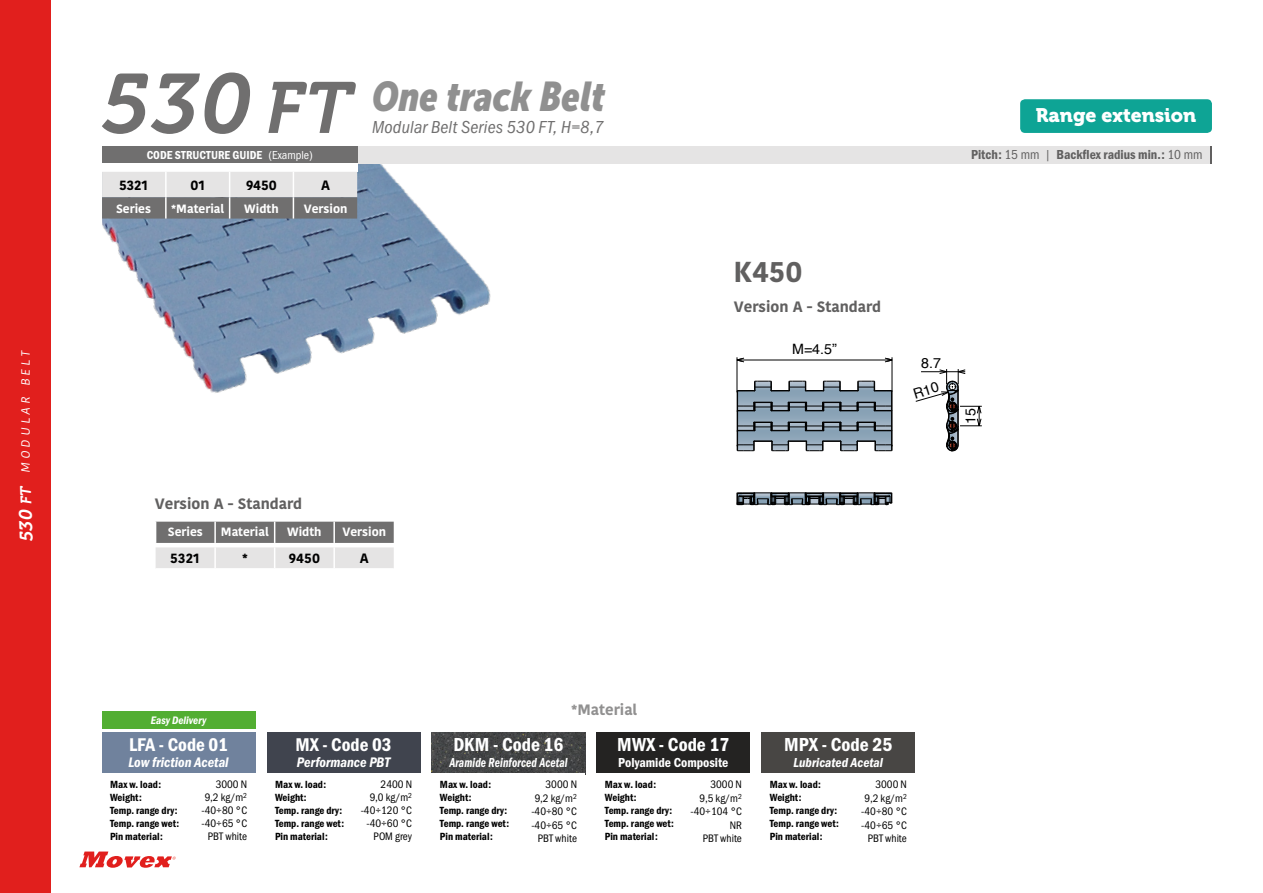
<style>
.page{position:relative;width:1263px;height:893px;background:#fff}
.page>*{position:absolute;margin:0;border:0;box-sizing:border-box;transform-origin:0 0}
.t1{font:italic 83.7px "Museo 700";color:#706f6f}
.t2{font:italic 41.25px "Museo Sans Cond 900";color:#909090}
.t3{font:700 28.8px "Kohinoor Bangla";color:#616060}
.t4{font:19.5px "Franklin Gothic URW Con Dem";color:#fff}
.t5{font:19.5px "Museo 900";color:#fff}
.t6{font:19.05px "Franklin Gothic URW Con Dem";color:#fff}
.t7{font:italic 18.15px "Museo 700";color:#fff}
.t8{font:18px "Franklin Gothic URW Con Boo Ita";letter-spacing:.01em;color:#706f6f}
.t9{font:700 15px "Kohinoor Bangla";color:#616060}
.t10{font:14.4px "Franklin Gothic URW Con Dem Ita";color:#fff}
.t11{font:14.25px "Helvetica";color:#000}
.t12{font:13.5px "Franklin Gothic URW Con Dem";color:#616060}
.t13{font:13.5px "Franklin Gothic URW Con Dem Ita";letter-spacing:.01em;color:#fff;scale:.85 1}
.t14{font:700 13.5px "Kohinoor Bangla";color:#000}
.t15{font:13.5px "Franklin Gothic URW Con Dem";color:#fff}
.t16{font:13.5px "Franklin Gothic URW Con Dem Ita";letter-spacing:.01em;color:#fff}
.t17{font:700 12px "Kohinoor Bangla";color:#fff}
.t18{font:12px "Franklin Gothic URW Con Dem";color:#fff}
.t19{font:12px "Kohinoor Bangla";color:#fff}
.t20{font:11.25px/13.5px "Franklin Gothic URW Con Boo";color:#000;text-align:right}
.t21{font:11.25px "Franklin Gothic URW Con Dem Ita";color:#fff}
.t22{font:10.8px/12.9px "Franklin Gothic URW Con Dem";color:#000}
.s1{font-size:15px}
.s2{font-size:72px}
.s3{font-family:"Franklin Gothic URW Con Boo"}
</style>
<div class="page">
<svg style="left:79px;top:851px;width:97px;height:17px"></svg>
<div style="left:0;top:0;width:51px;height:893px;background:#e11f1d"></div>
<img style="left:102px;top:163px;width:648px;height:230px">
<div style="left:102px;top:146px;width:1110px;height:17px;background:#e5e4e4"></div>
<svg style="left:1211px;top:146px;width:1px;height:17px"></svg>
<div style="left:102px;top:711px;width:153px;height:17px;background:#52ae32"></div>
<img style="left:432px;top:732px;width:153px;height:41px">
<div style="left:267px;top:732px;width:153px;height:41px;background:#40444e"></div>
<div style="left:597px;top:732px;width:153px;height:41px;background:#242322"></div>
<div style="left:762px;top:732px;width:153px;height:41px;background:#484644"></div>
<div style="left:102px;top:732px;width:153px;height:41px;background:#70829d"></div>
<svg style="left:155px;top:522px;width:239px;height:46px;background:#b3b3b3"></svg>
<hr style="left:333px;top:547px;width:2px;height:21px;background:#fff">
<div style="left:102px;top:146px;width:255px;height:17px;background:#706f6f"></div>
<div style="left:102px;top:163px;width:255px;height:9px;background:#fff"></div>
<svg style="left:102px;top:172px;width:255px;height:47px;background:#afafaf"></svg>
<div style="left:1020px;top:99px;width:192px;height:34px;background:#0ea495;border-radius:5px"></div>
<hr style="left:737px;top:357px;width:1px;height:35px;background:#000">
<hr style="left:892px;top:357px;width:1px;height:35px;background:#000">
<hr style="left:737px;top:360px;width:155px;height:1px;background:#000">
<svg style="left:736px;top:358px;width:8px;height:4px"></svg>
<svg style="left:885px;top:358px;width:8px;height:4px"></svg>
<svg style="left:736px;top:380px;width:157px;height:71px;background:#8999a5"></svg>
<svg style="left:736px;top:492px;width:156px;height:14px;background:#5a6269"></svg>
<svg style="left:915px;top:369px;width:67px;height:83px"></svg>
<p class="t19" style="left:16px;top:473px;width:126px;rotate:-90deg">MODULAR BELT</p>
<h3 class="t7" style="left:17px;top:542px;width:57px;rotate:-92deg">530 <span class="s1">FT</span></h3>
<h1 class="t1" style="left:102px;top:57px;width:251px">530 <span class="s2">FT</span></h1>
<p class="t18" style="left:147px;top:147px;width:167px">CODE STRUCTURE GUIDE <span class="s3">(Example)</span></p>
<p class="t14" style="left:119px;top:174px;width:30px">5321</p>
<p class="t14" style="left:190px;top:174px;width:16px">01</p>
<p class="t14" style="left:246px;top:174px;width:32px">9450</p>
<p class="t14" style="left:321px;top:174px;width:10px">A</p>
<p class="t17" style="left:116px;top:198px;width:37px">Series</p>
<p class="t17" style="left:171px;top:198px;width:55px">*Material</p>
<p class="t17" style="left:244px;top:198px;width:36px">Width</p>
<p class="t17" style="left:304px;top:198px;width:45px">Version</p>
<h2 class="t2" style="left:372px;top:74px;width:234px">One track Belt</h2>
<h3 class="t8" style="left:372px;top:117px;width:233px">Modular Belt Series 530 FT, H=8,7</h3>
<h3 class="t9" style="left:155px;top:491px;width:149px">Version A - Standard</h3>
<p class="t17" style="left:168px;top:522px;width:37px">Series</p>
<p class="t17" style="left:221px;top:522px;width:49px">Material</p>
<p class="t17" style="left:287px;top:522px;width:36px">Width</p>
<p class="t17" style="left:342px;top:522px;width:45px">Version</p>
<p class="t14" style="left:170px;top:547px;width:31px">5321</p>
<p class="t14" style="left:242px;top:547px;width:7px">*</p>
<p class="t14" style="left:289px;top:547px;width:33px">9450</p>
<p class="t14" style="left:360px;top:547px;width:10px">A</p>
<h3 class="t3" style="left:734px;top:247px;width:70px">K450</h3>
<h3 class="t9" style="left:734px;top:293px;width:149px">Version A - Standard</h3>
<h3 class="t11" style="left:792px;top:338px;width:46px">M=4.5”</h3>
<h3 class="t5" style="left:1036px;top:104px;width:162px">Range extension</h3>
<p class="t12" style="left:971px;top:145px;width:233px">Pitch: <span class="s3">15 mm |</span> Backflex radius min.: <span class="s3">10 mm</span></p>
<h3 class="t11" style="left:921px;top:352px;width:21px">8.7</h3>
<h3 class="t11" style="left:959px;top:424px;width:17px;rotate:-90deg">15</h3>
<p class="t21" style="left:151px;top:714px;width:57px">Easy Delivery</p>
<h3 class="t6" style="left:129px;top:732px;width:100px">LFA - Code 01</h3>
<h3 class="t10" style="left:128px;top:754px;width:102px">Low friction Acetal</h3>
<p class="t22" style="left:110px;top:778px;width:71px">Max w. load:<br>Weight:<br>Temp. range dry:<br>Temp. range wet:<br>Pin material:</p>
<p class="t20" style="left:201px;top:778px;width:47px;line-height:12.8px">3000 N<br>9,2 kg/m<sup>2 </sup>-40÷80 °C -40÷65 °C<br>PBT white</p>
<h3 class="t6" style="left:295px;top:732px;width:98px">MX - Code 03</h3>
<h3 class="t10" style="left:297px;top:754px;width:95px">Performance PBT</h3>
<h3 class="t9" style="left:571px;top:696px;width:68px">*Material</h3>
<h3 class="t4" style="left:453px;top:731px;width:112px">DKM - Code 16</h3>
<p class="t13" style="left:449px;top:755px;width:141px">Aramide Reinforced Acetal</p>
<h3 class="t4" style="left:617px;top:731px;width:114px">MWX - Code 17</h3>
<p class="t15" style="left:618px;top:753px;width:112px">Polyamide Composite</p>
<h3 class="t4" style="left:784px;top:731px;width:110px">MPX - Code 25</h3>
<p class="t16" style="left:793px;top:755px;width:91px">Lubricated Acetal</p>
<p class="t22" style="left:275px;top:778px;width:71px">Max w. load:<br>Weight:<br>Temp. range dry:<br>Temp. range wet:<br>Pin material:</p>
<p class="t20" style="left:361px;top:778px;width:53px;line-height:12.8px">2400 N<br>9,0 kg/m<sup>2 </sup>-40÷120 °C -40÷60 °C<br>POM grey</p>
<p class="t22" style="left:440px;top:778px;width:71px">Max w. load:<br>Weight:<br>Temp. range dry:<br>Temp. range wet:<br>Pin material:</p>
<p class="t20" style="left:531px;top:778px;width:47px">3000 N<br>9,2 kg/m<sup>2 </sup>-40÷80 °C -40÷65 °C<br>PBT white</p>
<p class="t22" style="left:605px;top:778px;width:71px">Max w. load:<br>Weight:<br>Temp. range dry:<br>Temp. range wet:<br>Pin material:</p>
<p class="t20" style="left:690px;top:778px;width:53px">3000 N<br>9,5 kg/m<sup>2 </sup>-40÷104 °C<br>NR<br>PBT white</p>
<p class="t22" style="left:770px;top:778px;width:71px">Max w. load:<br>Weight:<br>Temp. range dry:<br>Temp. range wet:<br>Pin material:</p>
<p class="t20" style="left:861px;top:778px;width:47px">3000 N<br>9,2 kg/m<sup>2 </sup>-40÷80 °C -40÷65 °C<br>PBT white</p>
</div>
